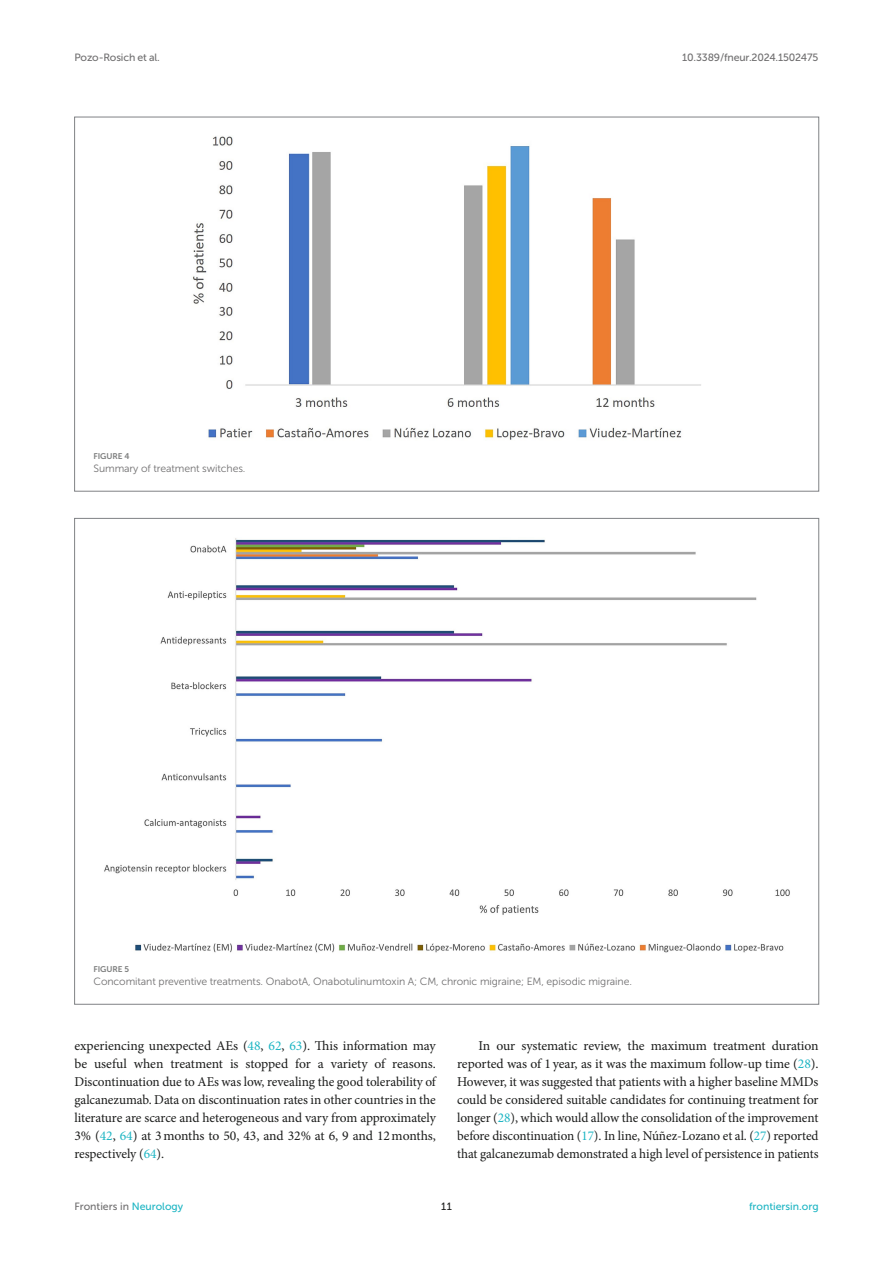
<style>
.page{position:relative;width:893px;height:1263px;background:#fff}
.page>*{position:absolute;margin:0;border:0;box-sizing:border-box;transform-origin:0 0}
.TEXT{font:13.5px/18px "Minion Pro";letter-spacing:-.01em;color:#1b1c1b;text-align:justify}
.FIG_LEG{font:10.5px "Museo Sans 300";letter-spacing:-.01em;color:#706f70}
.t1{font:10.5px "Museo Sans 500";letter-spacing:-.015em;color:#706f70}
.t2{font:10.5px "Museo Sans 500";color:#1db5c3}
.t3{font:10.5px "Museo Sans 500";color:#1b1c1b}
.FIG_HD{font:8.25px "Museo Sans 700";letter-spacing:-.01em;color:#7e7f7f}
.s1{color:#1db5c3}
</style>
<div class="page">
<img style="left:193px;top:136px;width:508px;height:304px">
<img style="left:104px;top:538px;width:686px;height:415px">
<p class="t1" style="left:74px;top:51px;width:87px">Pozo-Rosich et al.</p>
<p class="t1" style="left:682px;top:51px;width:138px">10.3389/fneur.2024.1502475</p>
<p class="FIG_HD" style="left:94px;top:451px;width:37px">FIGURE 4</p>
<p class="FIG_LEG" style="left:94px;top:463px;width:153px">Summary of treatment switches.</p>
<p class="FIG_HD" style="left:94px;top:964px;width:37px">FIGURE 5</p>
<p class="FIG_LEG" style="left:94px;top:976px;width:540px">Concomitant preventive treatments. OnabotA, Onabotulinumtoxin A; CM, chronic migraine; EM, episodic migraine.</p>
<p class="TEXT" style="left:74px;top:1037px;width:363px">experiencing unexpected AEs (<span class="s1">48</span>, <span class="s1">62</span>, <span class="s1">63</span>). This information may be useful when treatment is stopped for a variety of reasons.<br>Discontinuation due to AEs was low, revealing the good tolerability of galcanezumab. Data on discontinuation rates in other countries in the literature are scarce and heterogeneous and vary from approximately 3% (<span class="s1">42</span>, <span class="s1">64</span>) at 3months to 50, 43, and 32% at 6, 9 and 12months, respectively (<span class="s1">64</span>).</p>
<p class="TEXT" style="left:457px;top:1037px;width:363px;text-indent:21px">In our systematic review, the maximum treatment duration reported was of 1year, as it was the maximum follow-up time (<span class="s1">28</span>).<br>However, it was suggested that patients with a higher baseline MMDs could be considered suitable candidates for continuing treatment for longer (<span class="s1">28</span>), which would allow the consolidation of the improvement before discontinuation (<span class="s1">17</span>). In line, Núñez-Lozano et al. (<span class="s1">27</span>) reported that galcanezumab demonstrated a high level of persistence in patients</p>
<p class="t1" style="left:74px;top:1200px;width:110px">Frontiers in <span class="s1">Neurology</span></p>
<p class="t3" style="left:441px;top:1200px;width:12px">11</p>
<p class="t2" style="left:749px;top:1200px;width:71px">frontiersin.org</p>
</div>
